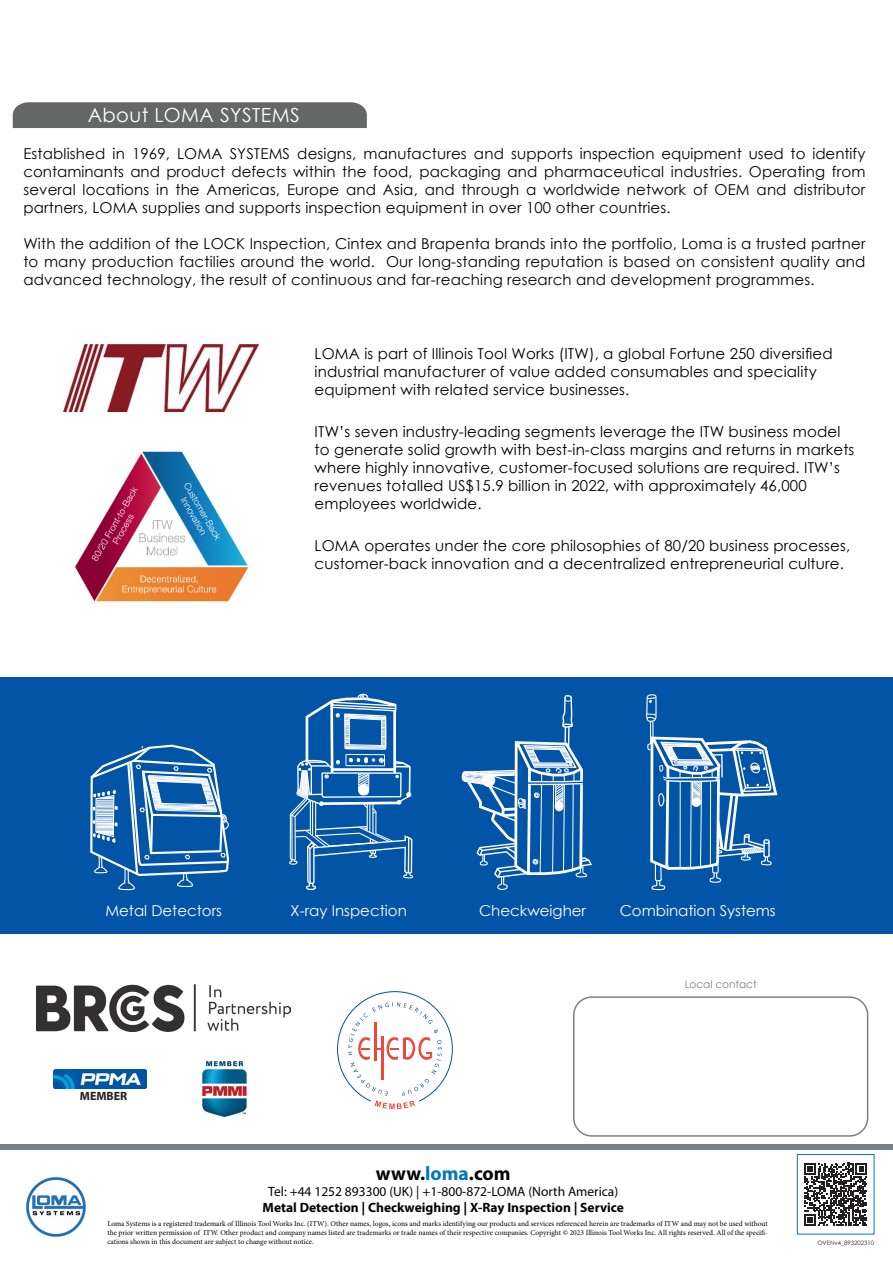
<style>
.page{position:relative;width:893px;height:1263px;background:#fff}
.page>*{position:absolute;margin:0;border:0;box-sizing:border-box;transform-origin:0 0}
.unit_headers{font:19.5px "Century Gothic";letter-spacing:.02em;color:#fff}
.t1{font:700 19.5px "Myriad Pro";color:#040503}
.t2{font:15px/18px "Century Gothic";letter-spacing:.01em;color:#040503;text-align:justify}
.body{font:15px/18px "Century Gothic";letter-spacing:.01em;color:#000}
.t3{font:15px "Century Gothic";color:#fff}
.t4{font:700 13.5px "Myriad Pro";color:#040503}
.t5{font:13.5px "Myriad Pro";color:#040503}
.t6{font:700 12px "Myriad Pro";color:#231f20}
.t7{font:10.5px "Century Gothic";color:#77808c}
.t8{font:7.5px/9px "Minion Pro";letter-spacing:-.005em;color:#040503;text-align:justify}
.t9{font:6px "Century Gothic";color:#231f20}
.s1{color:#0076be}
</style>
<div class="page">
<div style="left:573px;top:996px;width:295px;height:141px;border:2px solid #808080;border-radius:18px"></div>
<div style="left:0;top:1144px;width:893px;height:6px;background:#77808c"></div>
<div style="left:13px;top:102px;width:354px;height:26px;background:#656666"></div>
<img style="left:26px;top:1177px;width:60px;height:60px">
<img style="left:37px;top:984px;width:253px;height:48px">
<img style="left:202px;top:1061px;width:45px;height:56px">
<img style="left:53px;top:1070px;width:93px;height:19px">
<img style="left:63px;top:343px;width:197px;height:70px">
<img style="left:75px;top:451px;width:174px;height:151px">
<div style="left:0;top:678px;width:893px;height:256px;background:#0154a6"></div>
<svg style="left:90px;top:744px;width:139px;height:146px"></svg>
<svg style="left:289px;top:693px;width:124px;height:197px"></svg>
<svg style="left:461px;top:695px;width:131px;height:195px"></svg>
<hr style="left:534px;top:765px;width:35px;height:1px;background:#fff">
<hr style="left:534px;top:764px;width:34px;height:1px;background:#fff">
<svg style="left:646px;top:694px;width:131px;height:196px"></svg>
<svg style="left:337px;top:991px;width:116px;height:118px"></svg>
<svg style="left:804px;top:1163px;width:63px;height:63px"></svg>
<div style="left:797px;top:1154px;width:77px;height:80px;border:1px solid #0076be"></div>
<p class="unit_headers" style="left:88px;top:101px;width:214px">About LOMA SYSTEMS</p>
<p class="t2" style="left:23px;top:144px;width:843px">Established in 1969, LOMA SYSTEMS designs, manufactures and supports inspection equipment used to identify contaminants and product defects within the food, packaging and pharmaceutical industries. Operating from several locations in the Americas, Europe and Asia, and through a worldwide network of OEM and distributor partners, LOMA supplies and supports inspection equipment in over 100 other countries.</p>
<p class="t2" style="left:23px;top:234px;width:844px">With the addition of the LOCK Inspection, Cintex and Brapenta brands into the portfolio, Loma is a trusted partner to many production factilies around the world. Our long-standing reputation is based on consistent quality and advanced technology, the result of continuous and far-reaching research and development programmes.</p>
<p class="body" style="left:315px;top:345px;width:520px">LOMA is part of Illinois Tool Works (ITW), a global Fortune 250 diversified industrial manufacturer of value added consumables and speciality equipment with related service businesses.</p>
<p class="body" style="left:315px;top:423px;width:541px">ITW’s seven industry-leading segments leverage the ITW business model to generate solid growth with best-in-class margins and returns in markets where highly innovative, customer-focused solutions are required. ITW’s revenues totalled US$15.9 billion in 2022, with approximately 46,000 employees worldwide.</p>
<p class="body" style="left:315px;top:537px;width:537px">LOMA operates under the core philosophies of 80/20 business processes, customer-back innovation and a decentralized entrepreneurial culture.</p>
<p class="t3" style="left:105px;top:899px;width:118px">Metal Detectors</p>
<p class="t3" style="left:291px;top:899px;width:118px">X-ray Inspection</p>
<p class="t3" style="left:479px;top:899px;width:109px">Checkweigher</p>
<p class="t3" style="left:620px;top:899px;width:157px">Combination Systems</p>
<p class="t6" style="left:80px;top:1088px;width:49px">MEMBER</p>
<p class="t7" style="left:685px;top:976px;width:73px">Local contact</p>
<p class="t1" style="left:376px;top:1160px;width:136px">www.<span class="s1">loma</span>.com</p>
<p class="t5" style="left:268px;top:1183px;width:351px">Tel: +44 1252 893300 (UK) | +1-800-872-LOMA (North America)</p>
<p class="t4" style="left:263px;top:1199px;width:363px">Metal Detection | Checkweighing | X-Ray Inspection | Service</p>
<p class="t8" style="left:107px;top:1219px;width:662px">Loma Systems is a registered trademark of Illinois Tool Works Inc. (ITW). Other names, logos, icons and marks identifying our products and services referenced herein are trademarks of ITW and may not be used without the prior written permission of ITW. Other product and company names listed are trademarks or trade names of their respective companies. Copyright © 2023 Illinois Tool Works Inc. All rights reserved. All of the specifi&shy;cations shown in this document are subject to change without notice.</p>
<p class="t9" style="left:817px;top:1238px;width:58px">OVENv4_893202310</p>
</div>
